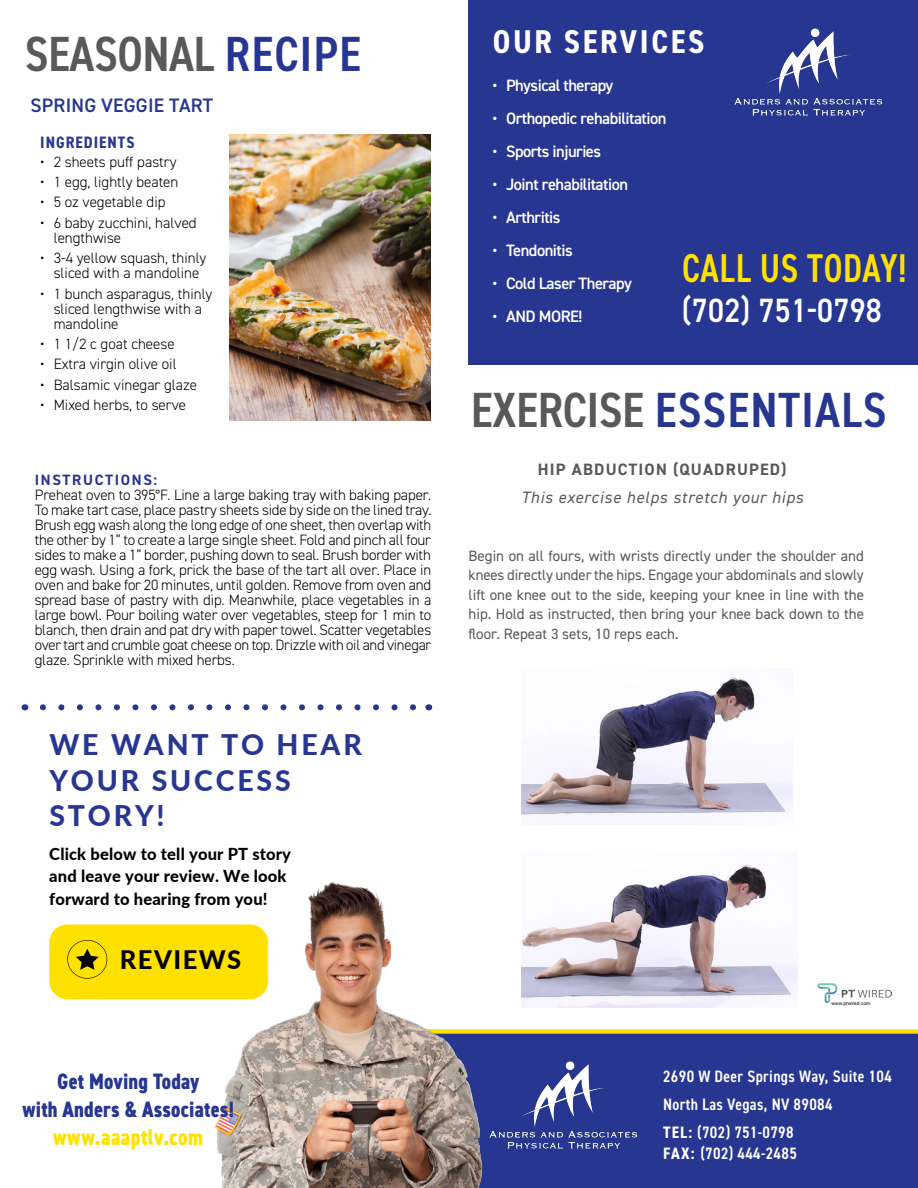
<style>
.page{position:relative;width:918px;height:1188px;background:#fff}
.page>*{position:absolute;margin:0;border:0;box-sizing:border-box;transform-origin:0 0}
.t1{font:600 condensed 49.5px "DIN2014";letter-spacing:.02em;color:#273691}
.t2{font:600 condensed 49.5px "DIN2014";letter-spacing:-.01em;color:#58595b}
.t3{font:600 condensed 40.35px "DIN2014";letter-spacing:.02em;color:#ffe100;scale:.9 1}
.t4{font:600 33.75px "DIN2014";letter-spacing:.01em;color:#fff;scale:.9 1}
.t5{font:700 condensed 33px "DIN2014";letter-spacing:.08em;color:#fff}
.t6{font:800 28.5px/35.2px "Lato";letter-spacing:.1em;color:#273691}
.t7{font:800 25.5px "Lato";letter-spacing:.06em;color:#000}
.t8{font:800 condensed 22.95px "DIN2014";letter-spacing:.02em;color:#ffe100;scale:.94 1}
.t9{font:800 condensed 22.35px/27.9px "DIN2014";letter-spacing:.01em;color:#273691;text-align:center;scale:.94 1}
.t10{font:600 19.5px "DIN2014";letter-spacing:.01em;color:#273691}
.t11{font:600 16.5px "DIN2014";letter-spacing:-.03em;color:#fff}
.t12{font:600 condensed 16.5px/27.8px "DIN2014";letter-spacing:.02em;color:#fff}
.t13{font:800 16.5px/22.5px "Lato";letter-spacing:.01em;color:#000}
.t14{font:italic 16.5px "DIN2014";letter-spacing:.05em;color:#58595b}
.t15{font:700 16.5px "DIN2014";letter-spacing:.07em;color:#58595b}
.t16{font:700 condensed 16.5px "DIN2014";letter-spacing:.06em;color:#273691}
.t17{font:300 15px/15px "DIN2014";color:#000}
.t18{font:15px/19.5px "DIN2014";color:#58595b;text-align:justify}
.t19{font:700 15px "DIN2014";letter-spacing:.11em;color:#273691}
.t20{font:4.95px "Roboto";color:#000}
.s1{color:#273691}
.s2{color:#58595b}
.s3{font-weight:700}
</style>
<div class="page">
<div style="left:367px;top:1032px;width:551px;height:156px;background:#273691"></div>
<div style="left:469px;top:0;width:449px;height:364px;background:#273691"></div>
<div style="left:405px;top:1029px;width:513px;height:5px;background:#ffe100"></div>
<img style="left:817px;top:983px;width:75px;height:20px">
<div style="left:49px;top:925px;width:219px;height:74px;background:#ffe100;border-radius:18px"></div>
<svg style="left:67px;top:940px;width:40px;height:39px"></svg>
<img style="left:229px;top:135px;width:201px;height:285px">
<img style="left:208px;top:882px;width:290px;height:306px">
<img style="left:734px;top:28px;width:149px;height:88px">
<img style="left:470px;top:1059px;width:168px;height:92px">
<svg style="left:43px;top:704px;width:373px;height:6px"></svg>
<img style="left:521px;top:677px;width:271px;height:139px">
<img style="left:521px;top:864px;width:276px;height:144px">
<h1 class="t2" style="left:25px;top:21px;width:338px">SEASONAL <span class="s1">RECIPE</span></h1>
<h3 class="t10" style="left:31px;top:92px;width:184px">SPRING VEGGIE TART</h3>
<p class="t16" style="left:40px;top:131px;width:96px">INGREDIENTS</p>
<p class="t17" style="left:40px;top:154px;width:138px">• 2 sheets puff pastry</p>
<p class="t17" style="left:40px;top:174px;width:140px">• 1 egg, lightly beaten</p>
<p class="t17" style="left:40px;top:195px;width:127px">• 5 oz vegetable dip</p>
<p class="t17" style="left:54px;top:215px;width:145px;text-indent:-13px">• 6 baby zucchini, halved lengthwise</p>
<p class="t17" style="left:40px;top:251px;width:168px;text-align:center">• 3-4 yellow squash, thinly sliced with a mandoline</p>
<p class="t17" style="left:54px;top:286px;width:160px;text-indent:-13px">• 1 bunch asparagus, thinly sliced lengthwise with a mandoline</p>
<p class="t17" style="left:40px;top:336px;width:136px">• 1 1/2 c goat cheese</p>
<p class="t17" style="left:40px;top:357px;width:138px">• Extra virgin olive oil</p>
<p class="t17" style="left:40px;top:377px;width:158px">• Balsamic vinegar glaze</p>
<p class="t17" style="left:40px;top:398px;width:147px">• Mixed herbs, to serve</p>
<p class="t19" style="left:35px;top:470px;width:124px">INSTRUCTIONS:</p>
<p class="t17" style="left:35px;top:488px;width:398px;text-align:justify">Preheat oven to 395°F. Line a large baking tray with baking paper.<br>To make tart case, place pastry sheets side by side on the lined tray.<br>Brush egg wash along the long edge of one sheet, then overlap with the other by 1” to create a large single sheet. Fold and pinch all four sides to make a 1” border, pushing down to seal. Brush border with egg wash. Using a fork, prick the base of the tart all over. Place in oven and bake for 20 minutes, until golden. Remove from oven and spread base of pastry with dip. Meanwhile, place vegetables in a large bowl. Pour boiling water over vegetables, steep for 1 min to blanch, then drain and pat dry with paper towel. Scatter vegetables over tart and crumble goat cheese on top. Drizzle with oil and vinegar glaze. Sprinkle with mixed herbs.</p>
<h3 class="t6" style="left:49px;top:726px;width:314px">WE WANT TO HEAR<br>YOUR SUCCESS<br>STORY!</h3>
<p class="t13" style="left:49px;top:842px;width:243px">Click below to tell your PT story and leave your review. We look forward to hearing from you!</p>
<h3 class="t7" style="left:120px;top:941px;width:123px">REVIEWS</h3>
<h3 class="t9" style="left:23px;top:1067px;width:226px">Get Moving Today<br>with Anders &amp; Associates!</h3>
<h3 class="t8" style="left:53px;top:1121px;width:161px">www.aaaptlv.com</h3>
<h3 class="t5" style="left:493px;top:19px;width:213px">OUR SERVICES</h3>
<p class="t11" style="left:493px;top:74px;width:122px">• Physical therapy</p>
<p class="t11" style="left:493px;top:107px;width:175px">• Orthopedic rehabilitation</p>
<p class="t11" style="left:493px;top:140px;width:110px">• Sports injuries</p>
<p class="t11" style="left:493px;top:173px;width:137px">• Joint rehabilitation</p>
<p class="t11" style="left:493px;top:206px;width:70px">• Arthritis</p>
<p class="t11" style="left:493px;top:239px;width:82px">• Tendonitis</p>
<p class="t11" style="left:493px;top:272px;width:141px">• Cold Laser Therapy</p>
<p class="t11" style="left:493px;top:305px;width:91px">• AND MORE!</p>
<h2 class="t3" style="left:682px;top:241px;width:251px">CALL US TODAY!</h2>
<h3 class="t4" style="left:682px;top:288px;width:224px">(702) 751-0798</h3>
<h1 class="t1" style="left:471px;top:377px;width:418px"><span class="s2">EXERCISE</span> ESSENTIALS</h1>
<p class="t15" style="left:538px;top:458px;width:250px">HIP ABDUCTION (QUADRUPED)</p>
<p class="t14" style="left:521px;top:487px;width:284px">This exercise helps stretch your hips</p>
<p class="t18" style="left:469px;top:546px;width:397px">Begin on all fours, with wrists directly under the shoulder and knees directly under the hips. Engage your abdominals and slowly lift one knee out to the side, keeping your knee in line with the hip. Hold as instructed, then bring your knee back down to the floor. Repeat 3 sets, 10 reps each.</p>
<p class="t20" style="left:831px;top:1000px;width:41px">www.ptwired.com</p>
<p class="t12" style="left:663px;top:1062px;width:230px">2690 W Deer Springs Way, Suite 104<br>North Las Vegas, NV 89084<br><span class="s3">TEL:</span> (702) 751-0798</p>
<p class="t12" style="left:663px;top:1139px;width:135px"><span class="s3">FAX:</span> (702) 444-2485</p>
</div>
